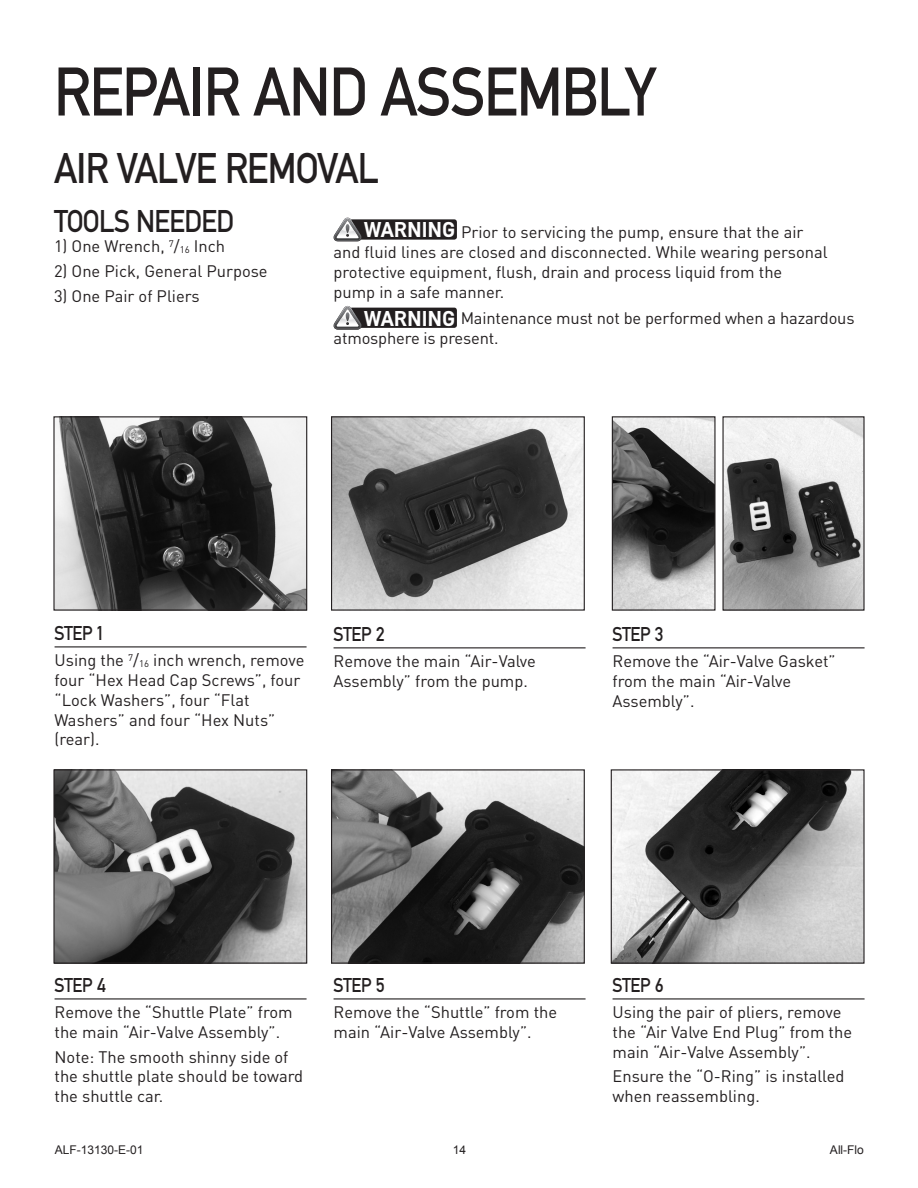
<style>
.page{position:relative;width:918px;height:1188px;background:#fff}
.page>*{position:absolute;margin:0;border:0;box-sizing:border-box;transform-origin:0 0}
.Page_Headline{font:72px "DIN Mittel EF";letter-spacing:-.02em;color:#231f20;scale:.9 1}
.Sub-Headline{font:45px "DIN Mittel EF";letter-spacing:-.02em;color:#231f20;scale:.9 1}
.Sub-Headline_2{font:33px "DIN Mittel EF";letter-spacing:-.02em;color:#231f20;scale:.9 1}
.Body_Text{font:700 22.5px "DIN Mittel EF";color:#fff}
.Sub-Headline_3-Rule{font:21px "DIN Mittel EF";letter-spacing:-.02em;color:#231f20;scale:.9 1}
.Body_Text-2{font:16.5px/19.8px "DINOT";color:#231f20}
.Bullets_1_Tools_need{font:16.5px "DINOT";color:#231f20}
.t1{font:12px "Arial";color:#231f20}
.s1{font-size:9.6px}
</style>
<div class="page">
<hr style="left:55px;top:646px;width:252px;height:1px;background:#231f20">
<hr style="left:334px;top:647px;width:252px;height:1px;background:#231f20">
<hr style="left:613px;top:647px;width:252px;height:1px;background:#231f20">
<div style="left:349px;top:219px;width:108px;height:21px;background:#231f20;border-radius:3px"></div>
<svg style="left:333px;top:218px;width:29px;height:23px"></svg>
<div style="left:349px;top:308px;width:108px;height:20px;background:#231f20;border-radius:3px"></div>
<svg style="left:333px;top:306px;width:29px;height:24px"></svg>
<hr style="left:55px;top:998px;width:252px;height:2px;background:#231f20">
<hr style="left:334px;top:998px;width:252px;height:2px;background:#231f20">
<hr style="left:613px;top:998px;width:252px;height:2px;background:#231f20">
<img style="left:55px;top:418px;width:250px;height:191px">
<div style="left:53px;top:416px;width:254px;height:195px;border:1px solid #231f20"></div>
<img style="left:333px;top:418px;width:250px;height:191px">
<div style="left:331px;top:416px;width:254px;height:195px;border:1px solid #231f20"></div>
<img style="left:614px;top:418px;width:100px;height:191px">
<div style="left:612px;top:416px;width:104px;height:195px;border:1px solid #231f20"></div>
<img style="left:724px;top:418px;width:139px;height:191px">
<div style="left:722px;top:416px;width:143px;height:195px;border:1px solid #231f20"></div>
<img style="left:55px;top:771px;width:250px;height:191px">
<div style="left:53px;top:769px;width:254px;height:195px;border:1px solid #231f20"></div>
<img style="left:333px;top:771px;width:250px;height:191px">
<div style="left:331px;top:769px;width:254px;height:195px;border:1px solid #231f20"></div>
<img style="left:613px;top:771px;width:250px;height:191px">
<div style="left:611px;top:769px;width:254px;height:195px;border:1px solid #231f20"></div>
<p class="Page_Headline" style="left:54px;top:50px;width:670px">REPAIR AND ASSEMBLY</p>
<p class="Sub-Headline" style="left:54px;top:142px;width:362px">AIR VALVE REMOVAL</p>
<p class="Sub-Headline_2" style="left:54px;top:203px;width:201px">TOOLS NEEDED</p>
<p class="Bullets_1_Tools_need" style="left:54px;top:235px;width:173px">1) One Wrench, <sup>7</sup>/<span class="s1">16</span> Inch</p>
<p class="Bullets_1_Tools_need" style="left:54px;top:260px;width:215px">2) One Pick, General Purpose</p>
<p class="Bullets_1_Tools_need" style="left:54px;top:284px;width:147px">3) One Pair of Pliers</p>
<p class="Body_Text" style="left:364px;top:217px;width:93px">WARNING</p>
<p class="Body_Text-2" style="left:334px;top:222px;width:496px;text-indent:127px">Prior to servicing the pump, ensure that the air and fluid lines are closed and disconnected. While wearing personal protective equipment, flush, drain and process liquid from the pump in a safe manner.</p>
<p class="Body_Text" style="left:364px;top:305px;width:93px">WARNING</p>
<p class="Body_Text-2" style="left:334px;top:308px;width:522px;text-indent:127px">Maintenance must not be performed when a hazardous atmosphere is present.</p>
<p class="Sub-Headline_3-Rule" style="left:55px;top:621px;width:55px">STEP 1</p>
<p class="Body_Text-2" style="left:55px;top:650px;width:251px">Using the <sup>7</sup>/<span class="s1">16</span> inch wrench, remove four “Hex Head Cap Screws”, four “Lock Washers”, four “Flat<br>Washers” and four “Hex Nuts” (rear).</p>
<p class="Sub-Headline_3-Rule" style="left:334px;top:622px;width:59px">STEP 2</p>
<p class="Body_Text-2" style="left:334px;top:651px;width:204px">Remove the main “Air-Valve<br>Assembly” from the pump.</p>
<p class="Sub-Headline_3-Rule" style="left:613px;top:622px;width:58px">STEP 3</p>
<p class="Body_Text-2" style="left:613px;top:651px;width:225px">Remove the “Air-Valve Gasket” from the main “Air-Valve<br>Assembly”.</p>
<p class="Sub-Headline_3-Rule" style="left:55px;top:973px;width:59px">STEP 4</p>
<p class="Body_Text-2" style="left:55px;top:1002px;width:240px">Remove the “Shuttle Plate” from the main “Air-Valve Assembly”.</p>
<p class="Body_Text-2" style="left:55px;top:1046px;width:250px">Note: The smooth shinny side of the shuttle plate should be toward the shuttle car.</p>
<p class="Sub-Headline_3-Rule" style="left:334px;top:973px;width:58px">STEP 5</p>
<p class="Body_Text-2" style="left:334px;top:1002px;width:225px">Remove the “Shuttle” from the main “Air-Valve Assembly”.</p>
<p class="Sub-Headline_3-Rule" style="left:613px;top:973px;width:58px">STEP 6</p>
<p class="Body_Text-2" style="left:613px;top:1002px;width:241px">Using the pair of pliers, remove the “Air Valve End Plug” from the main “Air-Valve Assembly”.</p>
<p class="Body_Text-2" style="left:613px;top:1066px;width:233px">Ensure the “O-Ring” is installed when reassembling.</p>
<p class="t1" style="left:55px;top:1142px;width:90px">ALF-13130-E-01</p>
<p class="t1" style="left:453px;top:1142px;width:15px">14</p>
<p class="t1" style="left:830px;top:1142px;width:35px">All-Flo</p>
</div>
